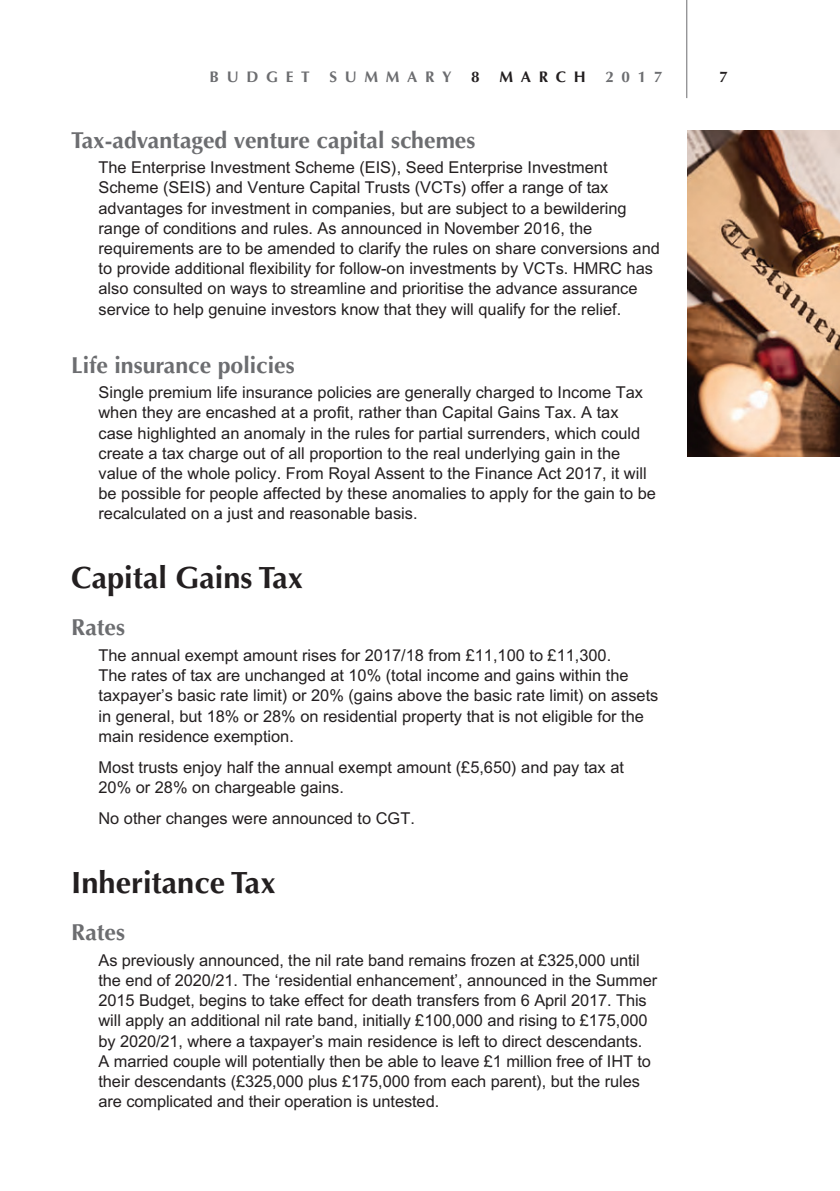
<style>
.page{position:relative;width:840px;height:1191px;background:#fff}
.page>*{position:absolute;margin:0;border:0;box-sizing:border-box;transform-origin:0 0}
.t1{font:700 30.8px "Optima";color:#231f20}
.t2{font:700 23px "Optima";color:#6c6d70}
.t3{font:16.4px/20.2px "M Arial";color:#231f20}
.t4{font:700 15.4px "Optima";letter-spacing:.5em;color:#6c6d70}
.t5{font:700 15.4px "Optima";letter-spacing:.5em;color:#231f20}
</style>
<div class="page">
<hr style="left:686px;top:0;width:1px;height:98px;background:#6c6d70">
<img style="left:687px;top:131px;width:152px;height:325px">
<p class="t4" style="left:209px;top:68px;width:101px">BUDGET</p>
<p class="t4" style="left:329px;top:68px;width:123px">SUMMARY</p>
<p class="t5" style="left:471px;top:68px;width:10px">8</p>
<p class="t5" style="left:499px;top:68px;width:88px">MARCH</p>
<p class="t4" style="left:605px;top:68px;width:59px">2017</p>
<p class="t5" style="left:719px;top:68px;width:10px">7</p>
<h2 class="t2" style="left:71px;top:126px;width:405px">Tax-advantaged venture capital schemes</h2>
<p class="t3" style="left:98px;top:157px;width:562px">The Enterprise Investment Scheme (EIS), Seed Enterprise Investment Scheme (SEIS) and Venture Capital Trusts (VCTs) offer a range of tax advantages for investment in companies, but are subject to a bewildering range of conditions and rules. As announced in November 2016, the requirements are to be amended to clarify the rules on share conversions and to provide additional flexibility for follow-on investments by VCTs. HMRC has also consulted on ways to streamline and prioritise the advance assurance service to help genuine investors know that they will qualify for the relief.</p>
<h2 class="t2" style="left:71px;top:351px;width:225px">Life insurance policies</h2>
<p class="t3" style="left:98px;top:382px;width:558px">Single premium life insurance policies are generally charged to Income Tax when they are encashed at a profit, rather than Capital Gains Tax. A tax case highlighted an anomaly in the rules for partial surrenders, which could create a tax charge out of all proportion to the real underlying gain in the value of the whole policy. From Royal Assent to the Finance Act 2017, it will be possible for people affected by these anomalies to apply for the gain to be recalculated on a just and reasonable basis.</p>
<h1 class="t1" style="left:71px;top:560px;width:233px">Capital Gains Tax</h1>
<h2 class="t2" style="left:71px;top:614px;width:55px">Rates</h2>
<p class="t3" style="left:98px;top:645px;width:561px">The annual exempt amount rises for 2017/18 from £11,100 to £11,300.<br>The rates of tax are unchanged at 10% (total income and gains within the taxpayer’s basic rate limit) or 20% (gains above the basic rate limit) on assets in general, but 18% or 28% on residential property that is not eligible for the main residence exemption.</p>
<p class="t3" style="left:98px;top:757px;width:526px">Most trusts enjoy half the annual exempt amount (£5,650) and pay tax at<br>20% or 28% on chargeable gains.</p>
<p class="t3" style="left:98px;top:808px;width:318px">No other changes were announced to CGT.</p>
<h1 class="t1" style="left:71px;top:864px;width:206px">Inheritance Tax</h1>
<h2 class="t2" style="left:71px;top:919px;width:55px">Rates</h2>
<p class="t3" style="left:98px;top:950px;width:560px">As previously announced, the nil rate band remains frozen at £325,000 until the end of 2020/21. The ‘residential enhancement’, announced in the Summer 2015 Budget, begins to take effect for death transfers from 6 April 2017. This will apply an additional nil rate band, initially £100,000 and rising to £175,000 by 2020/21, where a taxpayer’s main residence is left to direct descendants.<br>A married couple will potentially then be able to leave £1 million free of IHT to their descendants (£325,000 plus £175,000 from each parent), but the rules are complicated and their operation is untested.</p>
</div>
